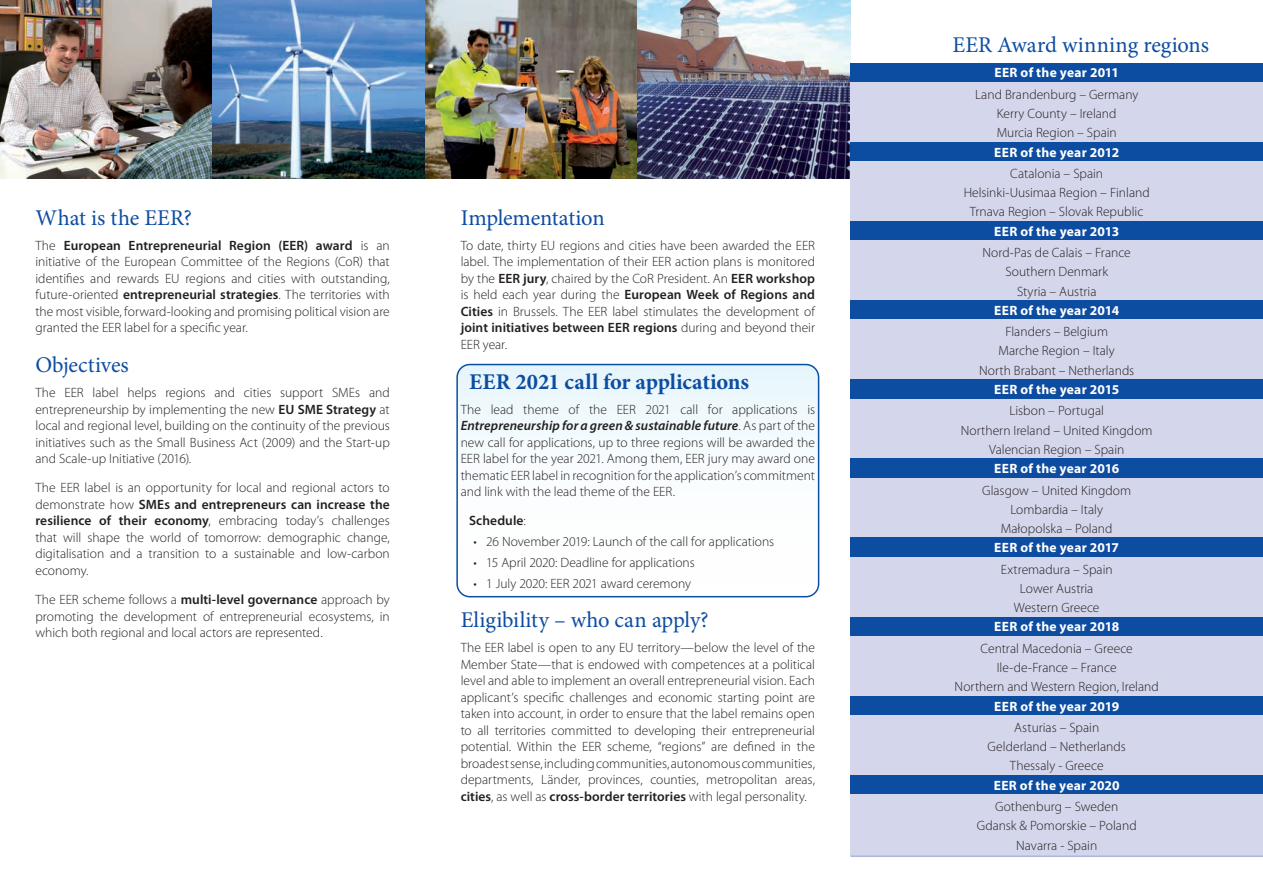
<style>
.page{position:relative;width:1263px;height:893px;background:#fff}
.page>*{position:absolute;margin:0;border:0;box-sizing:border-box;transform-origin:0 0}
.t1{font:22.5px "Minion Pro";letter-spacing:-.005em;color:#0d4da1}
.t2{font:700 22.5px "Minion Pro";letter-spacing:-.005em;color:#0d4da1}
.t3{font:300 13.5px/16.5px "Myriad Pro";color:#231f20;text-align:center}
.t4{font:700 13.5px "Myriad Pro";letter-spacing:.02em;color:#fff}
.t5{font:600 13.5px "Myriad Pro";letter-spacing:.005em;color:#231f20}
.s1{font-weight:600}
.s2{font-weight:600;font-style:italic}
.s3{font-weight:300}
</style>
<div class="page">
<img style="left:0;top:0;width:850px;height:178px">
<div style="left:457px;top:365px;width:362px;height:232px;background:linear-gradient(to bottom,#ebf7fc,#fff);border-radius:13px"></div>
<div style="left:456px;top:364px;width:363px;height:233px;border:2px solid #0a4fa2;border-radius:13px"></div>
<div style="left:850px;top:63px;width:413px;height:21px;background:#0d4da1"></div>
<div style="left:850px;top:82px;width:413px;height:23px;background:#d4d6eb"></div>
<div style="left:850px;top:105px;width:413px;height:19px;background:#d4d6eb"></div>
<div style="left:850px;top:124px;width:413px;height:29px;background:#d4d6eb"></div>
<div style="left:850px;top:142px;width:413px;height:21px;background:#0d4da1"></div>
<div style="left:850px;top:161px;width:413px;height:23px;background:#d4d6eb"></div>
<div style="left:850px;top:184px;width:413px;height:19px;background:#d4d6eb"></div>
<div style="left:850px;top:203px;width:413px;height:30px;background:#d4d6eb"></div>
<div style="left:850px;top:221px;width:413px;height:21px;background:#0d4da1"></div>
<div style="left:850px;top:241px;width:413px;height:22px;background:#d4d6eb"></div>
<div style="left:850px;top:263px;width:413px;height:19px;background:#d4d6eb"></div>
<div style="left:850px;top:282px;width:413px;height:30px;background:#d4d6eb"></div>
<div style="left:850px;top:300px;width:413px;height:22px;background:#0d4da1"></div>
<div style="left:850px;top:320px;width:413px;height:22px;background:#d4d6eb"></div>
<div style="left:850px;top:342px;width:413px;height:19px;background:#d4d6eb"></div>
<div style="left:850px;top:361px;width:413px;height:30px;background:#d4d6eb"></div>
<div style="left:850px;top:380px;width:413px;height:21px;background:#0d4da1"></div>
<div style="left:850px;top:399px;width:413px;height:22px;background:#d4d6eb"></div>
<div style="left:850px;top:421px;width:413px;height:19px;background:#d4d6eb"></div>
<div style="left:850px;top:440px;width:413px;height:30px;background:#d4d6eb"></div>
<div style="left:850px;top:459px;width:413px;height:21px;background:#0d4da1"></div>
<div style="left:850px;top:478px;width:413px;height:22px;background:#d4d6eb"></div>
<div style="left:850px;top:500px;width:413px;height:20px;background:#d4d6eb"></div>
<div style="left:850px;top:519px;width:413px;height:30px;background:#d4d6eb"></div>
<div style="left:850px;top:538px;width:413px;height:21px;background:#0d4da1"></div>
<div style="left:850px;top:557px;width:413px;height:23px;background:#d4d6eb"></div>
<div style="left:850px;top:579px;width:413px;height:20px;background:#d4d6eb"></div>
<div style="left:850px;top:599px;width:413px;height:29px;background:#d4d6eb"></div>
<div style="left:850px;top:617px;width:413px;height:21px;background:#0d4da1"></div>
<div style="left:850px;top:636px;width:413px;height:23px;background:#d4d6eb"></div>
<div style="left:850px;top:658px;width:413px;height:20px;background:#d4d6eb"></div>
<div style="left:850px;top:678px;width:413px;height:29px;background:#d4d6eb"></div>
<div style="left:850px;top:696px;width:413px;height:21px;background:#0d4da1"></div>
<div style="left:850px;top:715px;width:413px;height:23px;background:#d4d6eb"></div>
<div style="left:850px;top:738px;width:413px;height:19px;background:#d4d6eb"></div>
<div style="left:850px;top:757px;width:413px;height:19px;background:#d4d6eb"></div>
<div style="left:850px;top:775px;width:413px;height:21px;background:#0d4da1"></div>
<div style="left:850px;top:794px;width:413px;height:23px;background:#d4d6eb"></div>
<div style="left:850px;top:817px;width:413px;height:19px;background:#d4d6eb"></div>
<div style="left:850px;top:836px;width:413px;height:19px;background:#d4d6eb"></div>
<hr style="left:850px;top:855px;width:413px;height:2px;background:#aeb5db">
<h1 class="t1" style="left:35px;top:202px;width:158px">What is the EER?</h1>
<p class="t3" style="left:35px;top:237px;width:356px;text-align:justify">The <span class="s1">European Entrepreneurial Region (EER) award</span> is an initiative of the European Committee of the Regions (CoR) that identifies and rewards EU regions and cities with outstanding, future-oriented <span class="s1">entrepreneurial strategies</span>. The territories with the most visible, forward-looking and promising political vision are granted the EER label for a specific year.</p>
<h1 class="t1" style="left:35px;top:350px;width:95px">Objectives</h1>
<p class="t3" style="left:35px;top:384px;width:356px;text-align:justify">The EER label helps regions and cities support SMEs and entrepreneurship by implementing the new <span class="s1">EU SME Strategy</span> at local and regional level, building on the continuity of the previous initiatives such as the Small Business Act (2009) and the Start-up and Scale-up Initiative (2016).</p>
<p class="t3" style="left:35px;top:479px;width:356px;text-align:justify">The EER label is an opportunity for local and regional actors to demonstrate how <span class="s1">SMEs and entrepreneurs can increase the resilience of their economy</span>, embracing today’s challenges that will shape the world of tomorrow: demographic change, digitalisation and a transition to a sustainable and low-carbon economy.</p>
<p class="t3" style="left:35px;top:591px;width:356px;text-align:justify">The EER scheme follows a <span class="s1">multi-level governance</span> approach by promoting the development of entrepreneurial ecosystems, in which both regional and local actors are represented.</p>
<h1 class="t1" style="left:461px;top:202px;width:146px">Implementation</h1>
<p class="t3" style="left:461px;top:237px;width:356px;text-align:justify">To date, thirty EU regions and cities have been awarded the EER label. The implementation of their EER action plans is monitored by the <span class="s1">EER jury</span>, chaired by the CoR President. An <span class="s1">EER workshop </span>is held each year during the <span class="s1">European Week of Regions and Cities</span> in Brussels. The EER label stimulates the development of <span class="s1">joint initiatives between EER regions</span> during and beyond their EER year.</p>
<h1 class="t2" style="left:469px;top:365px;width:282px">EER 2021 call for applications</h1>
<p class="t3" style="left:461px;top:401px;width:356px;text-align:justify">The lead theme of the EER 2021 call for applications is <span class="s2">Entrepreneurship for a green &amp; sustainable future</span>. As part of the new call for applications, up to three regions will be awarded the EER label for the year 2021. Among them, EER jury may award one thematic EER label in recognition for the application’s commitment and link with the lead theme of the EER.</p>
<p class="t5" style="left:469px;top:512px;width:58px">Schedule<span class="s3">:</span></p>
<p class="t3" style="left:473px;top:533px;width:302px">• 26 November 2019: Launch of the call for applications</p>
<p class="t3" style="left:473px;top:554px;width:223px">• 15 April 2020: Deadline for applications</p>
<p class="t3" style="left:473px;top:575px;width:219px">• 1 July 2020: EER 2021 award ceremony</p>
<h1 class="t1" style="left:461px;top:605px;width:249px">Eligibility – who can apply?</h1>
<p class="t3" style="left:461px;top:639px;width:356px;text-align:justify">The EER label is open to any EU territory—below the level of the Member State—that is endowed with competences at a political level and able to implement an overall entrepreneurial vision. Each applicant’s specific challenges and economic starting point are taken into account, in order to ensure that the label remains open to all territories committed to developing their entrepreneurial potential. Within the EER scheme, “regions” are defined in the broadest sense, including communities, autonomous communities, departments, Länder, provinces, counties, metropolitan areas, <span class="s1">cities</span>, as well as <span class="s1">cross-border territories</span> with legal personality.</p>
<h1 class="t1" style="left:952px;top:30px;width:258px">EER Award winning regions</h1>
<p class="t4" style="left:994px;top:64px;width:126px">EER of the year 2011</p>
<p class="t3" style="left:975px;top:85px;width:165px;line-height:19.2px">Land Brandenburg – Germany<br>Kerry County – Ireland<br>Murcia Region – Spain</p>
<p class="t4" style="left:994px;top:143px;width:126px">EER of the year 2012</p>
<p class="t3" style="left:964px;top:164px;width:188px;line-height:19.2px">Catalonia – Spain<br>Helsinki-Uusimaa Region – Finland<br>Trnava Region – Slovak Republic</p>
<p class="t4" style="left:994px;top:222px;width:126px">EER of the year 2013</p>
<p class="t3" style="left:982px;top:243px;width:150px;line-height:19.2px">Nord-Pas de Calais – France<br>Southern Denmark<br>Styria – Austria</p>
<p class="t4" style="left:994px;top:301px;width:126px">EER of the year 2014</p>
<p class="t3" style="left:979px;top:322px;width:157px;line-height:19.2px">Flanders – Belgium<br>Marche Region – Italy<br>North Brabant – Netherlands</p>
<p class="t4" style="left:994px;top:381px;width:126px">EER of the year 2015</p>
<p class="t3" style="left:961px;top:401px;width:193px;line-height:19.2px">Lisbon – Portugal<br>Northern Ireland – United Kingdom<br>Valencian Region – Spain</p>
<p class="t4" style="left:994px;top:460px;width:127px">EER of the year 2016</p>
<p class="t3" style="left:982px;top:480px;width:151px;line-height:19.2px">Glasgow – United Kingdom<br>Lombardia – Italy<br>Małopolska – Poland</p>
<p class="t4" style="left:994px;top:539px;width:126px">EER of the year 2017</p>
<p class="t3" style="left:1001px;top:559px;width:113px;line-height:19.2px">Extremadura – Spain<br>Lower Austria<br>Western Greece</p>
<p class="t4" style="left:994px;top:618px;width:127px">EER of the year 2018</p>
<p class="t3" style="left:955px;top:639px;width:206px;line-height:19.2px">Central Macedonia – Greece<br>Ile-de-France – France<br>Northern and Western Region, Ireland</p>
<p class="t4" style="left:994px;top:697px;width:127px">EER of the year 2019</p>
<p class="t3" style="left:988px;top:718px;width:140px;line-height:19.2px">Asturias – Spain<br>Gelderland – Netherlands<br>Thessaly - Greece</p>
<p class="t4" style="left:994px;top:776px;width:127px">EER of the year 2020</p>
<p class="t3" style="left:977px;top:797px;width:161px;line-height:19.2px">Gothenburg – Sweden<br>Gdansk &amp; Pomorskie – Poland<br>Navarra - Spain</p>
</div>
